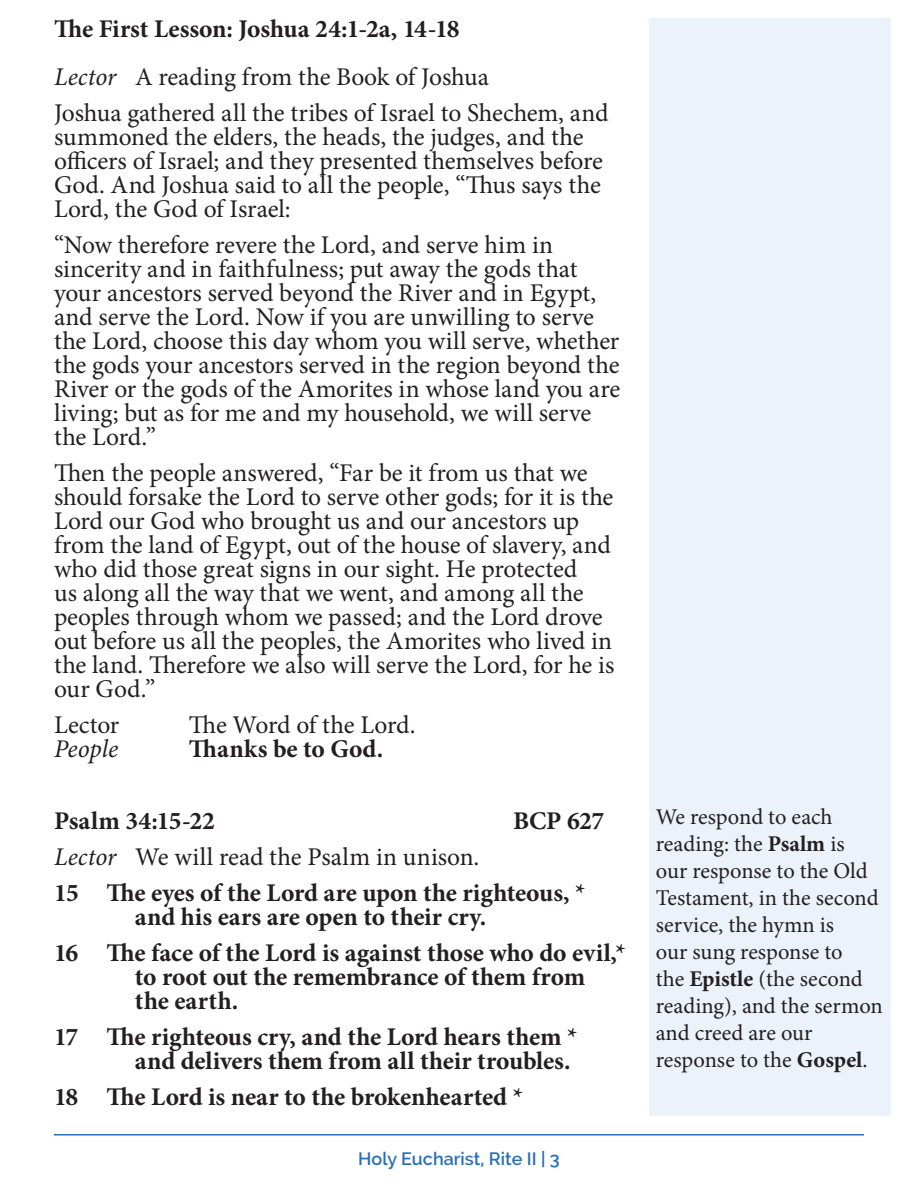
<style>
.page{position:relative;width:918px;height:1188px;background:#fff}
.page>*{position:absolute;margin:0;border:0;box-sizing:border-box;transform-origin:0 0}
.People{font:25.5px/24px "Minion Pro";letter-spacing:-.005em;color:#231f20}
.People-2{font:700 25.5px/24px "Minion Pro";letter-spacing:-.005em;color:#231f20}
.People-3{font:italic 25.5px "Minion Pro";letter-spacing:-.005em;color:#231f20}
.t1{font:22.5px/27px "Minion Pro";letter-spacing:-.005em;color:#231f20}
.t2{font:600 18px "Raleway";color:#296eb7}
.s1{font-style:italic}
.s2{font-weight:700}
</style>
<div class="page">
<hr style="left:54px;top:1134px;width:810px;height:2px;background:#296eb7">
<div style="left:649px;top:18px;width:242px;height:1098px;background:#ebf2f9"></div>
<p class="People-2" style="left:54px;top:16px;width:407px">The First Lesson: Joshua 24:1-2a, 14-18</p>
<p class="People" style="left:54px;top:65px;width:436px"><span class="s1">Lector</span> A reading from the Book of Joshua</p>
<p class="People" style="left:54px;top:101px;width:556px">Joshua gathered all the tribes of Israel to Shechem, and summoned the elders, the heads, the judges, and the officers of Israel; and they presented themselves before God. And Joshua said to all the people, “Thus says the Lord, the God of Israel:</p>
<p class="People" style="left:54px;top:233px;width:568px">“Now therefore revere the Lord, and serve him in sincerity and in faithfulness; put away the gods that your ancestors served beyond the River and in Egypt, and serve the Lord. Now if you are unwilling to serve the Lord, choose this day whom you will serve, whether the gods your ancestors served in the region beyond the River or the gods of the Amorites in whose land you are living; but as for me and my household, we will serve the Lord.”</p>
<p class="People" style="left:54px;top:461px;width:562px">Then the people answered, “Far be it from us that we should forsake the Lord to serve other gods; for it is the Lord our God who brought us and our ancestors up from the land of Egypt, out of the house of slavery, and who did those great signs in our sight. He protected<br>us along all the way that we went, and among all the peoples through whom we passed; and the Lord drove out before us all the peoples, the Amorites who lived in the land. Therefore we also will serve the Lord, for he is our God.”</p>
<p class="People" style="left:54px;top:713px;width:67px">Lector</p>
<p class="People" style="left:189px;top:713px;width:228px">The Word of the Lord.</p>
<p class="People-3" style="left:54px;top:731px;width:66px">People</p>
<p class="People-2" style="left:189px;top:736px;width:196px">Thanks be to God.</p>
<p class="People-2" style="left:54px;top:808px;width:163px">Psalm 34:15-22</p>
<p class="People-2" style="left:513px;top:808px;width:93px">BCP 627</p>
<p class="People" style="left:54px;top:845px;width:427px"><span class="s1">Lector</span> We will read the Psalm in unison.</p>
<p class="People-2" style="left:135px;top:880px;width:452px;text-indent:-81px">15 The eyes of the Lord are upon the righteous, * and his ears are open to their cry.</p>
<p class="People-2" style="left:135px;top:940px;width:492px;text-indent:-81px">16 The face of the Lord is against those who do evil,* to root out the remembrance of them from<br>the earth.</p>
<p class="People-2" style="left:54px;top:1024px;width:525px;text-align:right">17 The righteous cry, and the Lord hears them * and delivers them from all their troubles.</p>
<p class="People-2" style="left:54px;top:1084px;width:471px">18 The Lord is near to the brokenhearted *</p>
<p class="t2" style="left:358px;top:1149px;width:203px">Holy Eucharist, Rite II | 3</p>
<p class="t1" style="left:656px;top:804px;width:229px">We respond to each reading: the <span class="s2">Psalm</span> is<br>our response to the Old<br>Testament, in the second service, the hymn is<br>our sung response to<br>the <span class="s2">Epistle</span> (the second reading), and the sermon and creed are our response to the <span class="s2">Gospel</span>.</p>
</div>
